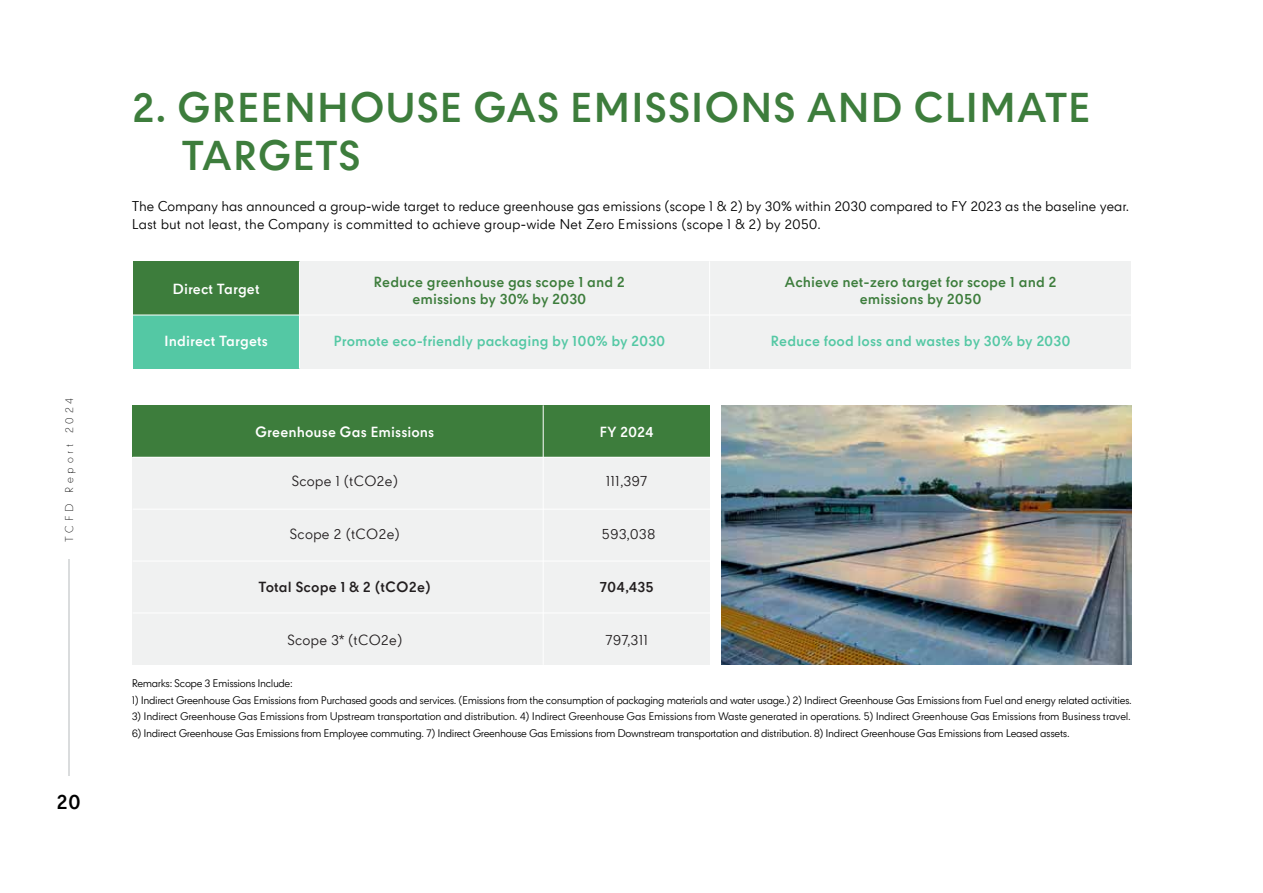
<style>
.page{position:relative;width:1263px;height:893px;background:#fff}
.page>*{position:absolute;margin:0;border:0;box-sizing:border-box;transform-origin:0 0}
.t1{font:700 39.75px/47.7px "CPN";color:#3d7d3c}
.t2{font:700 19.5px "CPN";color:#000101}
.t3{font:700 13.95px/16.5px "CPN";letter-spacing:.005em;color:#3d7d3c;text-align:center}
.t4{font:700 13.95px "CPN";letter-spacing:.005em;color:#54c8a4}
.t5{font:13.95px "CPN";letter-spacing:.005em;color:#231f20}
.t6{font:700 13.95px "CPN";letter-spacing:.005em;color:#fff}
.t7{font:700 13.95px "CPN";letter-spacing:.005em;color:#231f20}
.t8{font:13.5px/17.7px "CPN";letter-spacing:-.01em;color:#000}
.t9{font:10.5px "CPN";letter-spacing:-.04em;color:#000}
.t10{font:300 10.5px "CPN";letter-spacing:.36em;color:#000101}
</style>
<div class="page">
<div style="left:299px;top:315px;width:200px;height:54px;background:#f0f1f1"></div>
<div style="left:499px;top:315px;width:211px;height:54px;background:#f0f1f1"></div>
<div style="left:710px;top:315px;width:211px;height:54px;background:#f0f1f1"></div>
<div style="left:921px;top:315px;width:210px;height:54px;background:#f0f1f1"></div>
<div style="left:133px;top:315px;width:166px;height:54px;background:#54c8a4"></div>
<div style="left:299px;top:261px;width:200px;height:54px;background:#f0f1f1"></div>
<div style="left:499px;top:261px;width:211px;height:54px;background:#f0f1f1"></div>
<div style="left:710px;top:261px;width:211px;height:54px;background:#f0f1f1"></div>
<div style="left:921px;top:261px;width:210px;height:54px;background:#f0f1f1"></div>
<div style="left:133px;top:261px;width:166px;height:54px;background:#3d7d3c"></div>
<hr style="left:709px;top:261px;width:1px;height:108px;background:#fff">
<hr style="left:133px;top:315px;width:998px;height:1px;background:#fff">
<hr style="left:299px;top:261px;width:1px;height:108px;background:#fff">
<div style="left:343px;top:405px;width:200px;height:52px;background:#3d7d3c"></div>
<div style="left:133px;top:405px;width:210px;height:52px;background:#3d7d3c"></div>
<div style="left:543px;top:405px;width:167px;height:52px;background:#3d7d3c"></div>
<div style="left:343px;top:457px;width:200px;height:52px;background:#f0f1f1"></div>
<div style="left:133px;top:457px;width:210px;height:52px;background:#f0f1f1"></div>
<div style="left:543px;top:457px;width:167px;height:52px;background:#f0f1f1"></div>
<div style="left:343px;top:509px;width:200px;height:52px;background:#f0f1f1"></div>
<div style="left:133px;top:509px;width:210px;height:52px;background:#f0f1f1"></div>
<div style="left:543px;top:509px;width:167px;height:52px;background:#f0f1f1"></div>
<div style="left:343px;top:561px;width:200px;height:52px;background:#f0f1f1"></div>
<div style="left:133px;top:561px;width:210px;height:52px;background:#f0f1f1"></div>
<div style="left:543px;top:561px;width:167px;height:52px;background:#f0f1f1"></div>
<div style="left:343px;top:613px;width:200px;height:52px;background:#f0f1f1"></div>
<div style="left:133px;top:613px;width:210px;height:52px;background:#f0f1f1"></div>
<div style="left:543px;top:613px;width:167px;height:52px;background:#f0f1f1"></div>
<hr style="left:133px;top:457px;width:577px;height:1px;background:#fff">
<hr style="left:133px;top:509px;width:577px;height:1px;background:#fff">
<hr style="left:133px;top:561px;width:577px;height:1px;background:#fff">
<hr style="left:133px;top:612px;width:577px;height:1px;background:#fff">
<hr style="left:543px;top:405px;width:1px;height:260px;background:#fff">
<img style="left:722px;top:405px;width:409px;height:260px">
<hr style="left:68px;top:560px;width:2px;height:216px;background:#dadcdd">
<p class="t10" style="left:62px;top:542px;width:146px;rotate:-90deg">TCFD Report 2024</p>
<h2 class="t2" style="left:57px;top:791px;width:26px">20</h2>
<h1 class="t1" style="left:181px;top:84px;width:911px;text-indent:-50px">2. GREENHOUSE GAS EMISSIONS AND CLIMATE<br>TARGETS</h1>
<p class="t8" style="left:132px;top:199px;width:999px">The Company has announced a group-wide target to reduce greenhouse gas emissions (scope 1 &amp; 2) by 30% within 2030 compared to FY 2023 as the baseline year.<br>Last but not least, the Company is committed to achieve group-wide Net Zero Emissions (scope 1 &amp; 2) by 2050.</p>
<h3 class="t6" style="left:172px;top:281px;width:89px">Direct Target</h3>
<h3 class="t3" style="left:374px;top:274px;width:253px">Reduce greenhouse gas scope 1 and 2 emissions by 30% by 2030</h3>
<h3 class="t3" style="left:784px;top:274px;width:274px">Achieve net-zero target for scope 1 and 2 emissions by 2050</h3>
<h3 class="t6" style="left:164px;top:333px;width:105px">Indirect Targets</h3>
<h3 class="t4" style="left:333px;top:333px;width:334px">Promote eco-friendly packaging by 100% by 2030</h3>
<h3 class="t4" style="left:771px;top:333px;width:301px">Reduce food loss and wastes by 30% by 2030</h3>
<h3 class="t6" style="left:255px;top:424px;width:181px">Greenhouse Gas Emissions</h3>
<h3 class="t6" style="left:599px;top:424px;width:56px">FY 2024</h3>
<h3 class="t5" style="left:291px;top:472px;width:108px">Scope 1 (tCO2e)</h3>
<h3 class="t5" style="left:290px;top:525px;width:112px">Scope 2 (tCO2e)</h3>
<h3 class="t7" style="left:259px;top:579px;width:174px">Total Scope 1 &amp; 2 (tCO2e)</h3>
<h3 class="t5" style="left:287px;top:631px;width:117px">Scope 3* (tCO2e)</h3>
<h3 class="t5" style="left:606px;top:472px;width:43px">111,397</h3>
<h3 class="t5" style="left:602px;top:525px;width:55px">593,038</h3>
<h3 class="t7" style="left:599px;top:579px;width:56px">704,435</h3>
<h3 class="t5" style="left:605px;top:631px;width:45px">797,311</h3>
<p class="t9" style="left:132px;top:676px;width:162px">Remarks: Scope 3 Emissions Include:</p>
<p class="t9" style="left:132px;top:693px;width:1002px">1) Indirect Greenhouse Gas Emissions from Purchased goods and services. (Emissions from the consumption of packaging materials and water usage.) 2) Indirect Greenhouse Gas Emissions from Fuel and energy related activities.</p>
<p class="t9" style="left:132px;top:709px;width:1001px">3) Indirect Greenhouse Gas Emissions from Upstream transportation and distribution. 4) Indirect Greenhouse Gas Emissions from Waste generated in operations. 5) Indirect Greenhouse Gas Emissions from Business travel.</p>
<p class="t9" style="left:132px;top:726px;width:939px">6) Indirect Greenhouse Gas Emissions from Employee commuting. 7) Indirect Greenhouse Gas Emissions from Downstream transportation and distribution. 8) Indirect Greenhouse Gas Emissions from Leased assets.</p>
</div>
